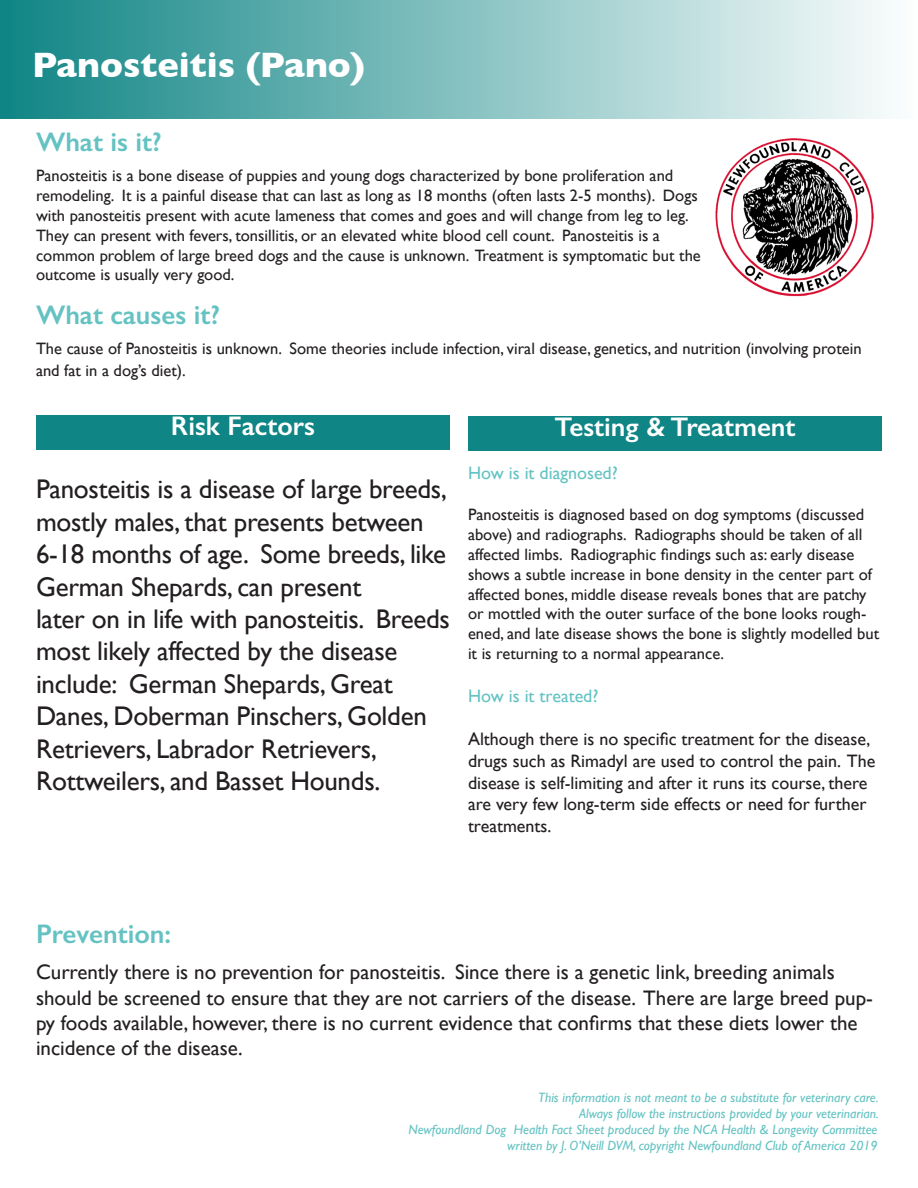
<style>
.page{position:relative;width:918px;height:1188px;background:#fff}
.page>*{position:absolute;margin:0;border:0;box-sizing:border-box;transform-origin:0 0}
.t1{font:700 36px "Gill Sans";color:#fff}
.t2{font:27px/32.4px "Gill Sans";letter-spacing:-.01em;color:#231f20}
.t3{font:600 27px "Gill Sans";color:#64c2c2}
.t4{font:600 27px "Gill Sans";color:#fff}
.t5{font:21px/25.2px "Gill Sans";color:#231f20}
.t6{font:18px/21.6px "Gill Sans";color:#231f20}
.t7{font:18px "Gill Sans";color:#64c2c2}
.t8{font:16.5px/19.8px "Gill Sans";color:#231f20}
.t9{font:italic 13.5px "Gill Sans";color:#64c2c2}
</style>
<div class="page">
<div style="left:0;top:0;width:918px;height:119px;background:linear-gradient(to right,#108585,#fcfdfd)"></div>
<div style="left:36px;top:416px;width:414px;height:34px;background:#108585"></div>
<div style="left:468px;top:416px;width:414px;height:34px;background:#108585"></div>
<img style="left:715px;top:139px;width:158px;height:158px">
<h1 class="t1" style="left:32px;top:36px;width:334px">Panosteitis (Pano)</h1>
<p class="t3" style="left:36px;top:125px;width:127px">What is it?</p>
<p class="t8" style="left:36px;top:166px;width:663px">Panosteitis is a bone disease of puppies and young dogs characterized by bone proliferation and remodeling. It is a painful disease that can last as long as 18 months (often lasts 2-5 months). Dogs with panosteitis present with acute lameness that comes and goes and will change from leg to leg.<br>They can present with fevers, tonsillitis, or an elevated white blood cell count. Panosteitis is a</p>
<p class="t8" style="left:36px;top:245px;width:666px">common problem of large breed dogs and the cause is unknown. Treatment is symptomatic but the outcome is usually very good.</p>
<p class="t3" style="left:36px;top:298px;width:186px">What causes it?</p>
<p class="t8" style="left:36px;top:338px;width:827px;line-height:21.6px">The cause of Panosteitis is unknown. Some theories include infection, viral disease, genetics, and nutrition (involving protein and fat in a dog’s diet).</p>
<p class="t4" style="left:171px;top:410px;width:146px">Risk Factors</p>
<p class="t4" style="left:554px;top:410px;width:243px">Testing &amp; Treatment</p>
<p class="t2" style="left:36px;top:473px;width:413px">Panosteitis is a disease of large breeds, mostly males, that presents between 6-18 months of age. Some breeds, like German Shepards, can present</p>
<p class="t2" style="left:36px;top:602px;width:415px">later on in life with panosteitis. Breeds most likely affected by the disease include: German Shepards, Great Danes, Doberman Pinschers, Golden Retrievers, Labrador Retrievers,</p>
<p class="t2" style="left:36px;top:764px;width:346px">Rottweilers, and Basset Hounds.</p>
<p class="t7" style="left:468px;top:462px;width:151px">How is it diagnosed?</p>
<p class="t8" style="left:468px;top:505px;width:413px">Panosteitis is diagnosed based on dog symptoms (discussed above) and radiographs. Radiographs should be taken of all affected limbs. Radiographic findings such as: early disease shows a subtle increase in bone density in the center part of affected bones, middle disease reveals bones that are patchy or mottled with the outer surface of the bone looks rough&shy;ened, and late disease shows the bone is slightly modelled but it is returning to a normal appearance.</p>
<p class="t7" style="left:468px;top:685px;width:132px">How is it treated?</p>
<p class="t6" style="left:468px;top:728px;width:409px">Although there is no specific treatment for the disease, drugs such as Rimadyl are used to control the pain. The disease is self-limiting and after it runs its course, there are very few long-term side effects or need for further treatments.</p>
<p class="t3" style="left:36px;top:918px;width:137px">Prevention:</p>
<p class="t5" style="left:36px;top:959px;width:839px">Currently there is no prevention for panosteitis. Since there is a genetic link, breeding animals should be screened to ensure that they are not carriers of the disease. There are large breed pup&shy;py foods available, however, there is no current evidence that confirms that these diets lower the incidence of the disease.</p>
<p class="t9" style="left:538px;top:1089px;width:342px">This information is not meant to be a substitute for veterinary care.</p>
<p class="t9" style="left:579px;top:1106px;width:301px">Always follow the instructions provided by your veterinarian.</p>
<p class="t9" style="left:409px;top:1122px;width:470px">Newfoundland Dog Health Fact Sheet produced by the NCA Health &amp; Longevity Committee</p>
<p class="t9" style="left:507px;top:1138px;width:372px">written by J. O’Neill DVM, copyright Newfoundland Club of America 2019</p>
</div>
